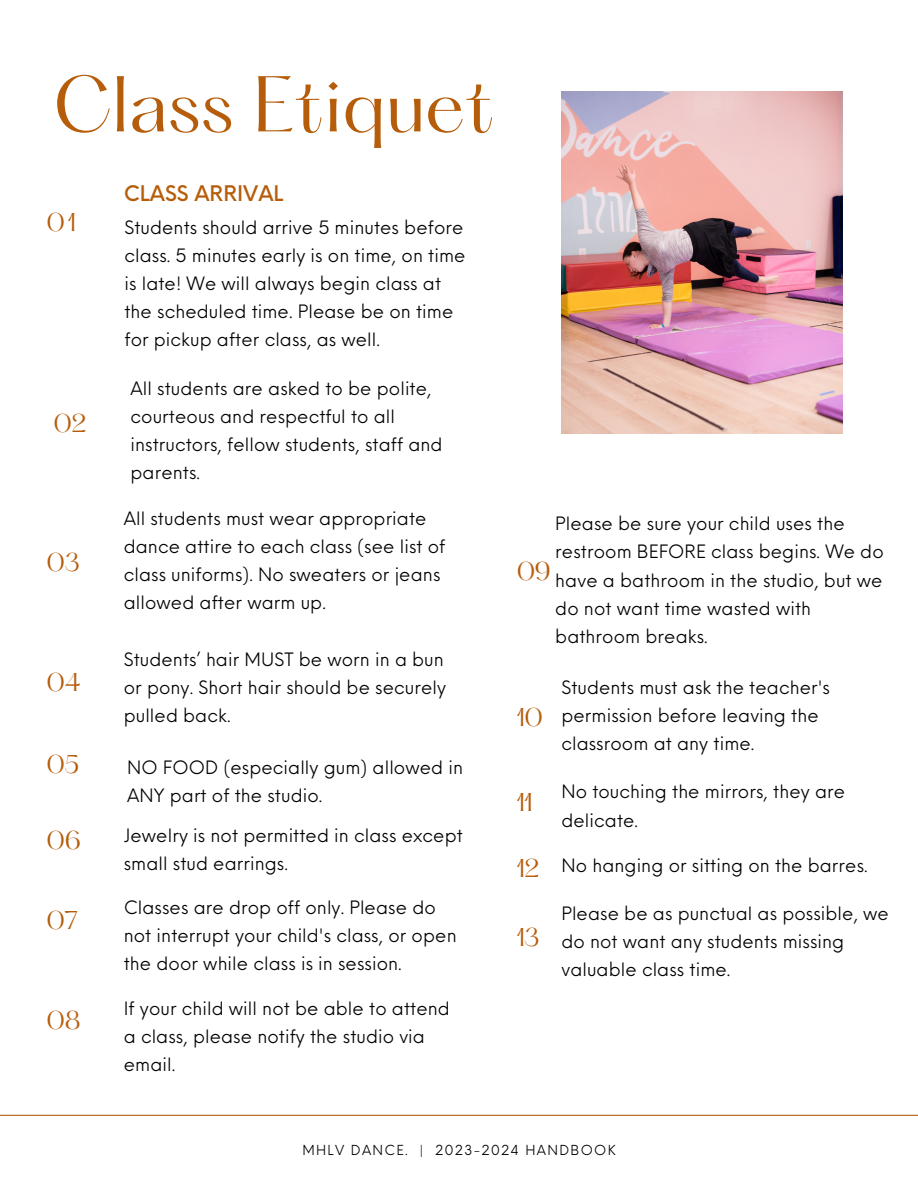
<style>
.page{position:relative;width:918px;height:1188px;background:#fff}
.page>*{position:absolute;margin:0;border:0;box-sizing:border-box;transform-origin:0 0}
.t1{font:69px "Hatton";color:#b65d0b}
.t2{font:22.5px "Hatton";letter-spacing:-.05em;color:#b65d0b}
.t3{font:500 21px "Neue Einstellung";color:#b65d0b}
.t4{font:18px/28.2px "Neue Einstellung";letter-spacing:.005em;color:#000}
.t5{font:13.5px "Neue Einstellung";letter-spacing:.1em;color:#000}
</style>
<div class="page">
<img style="left:561px;top:92px;width:282px;height:342px">
<hr style="left:0;top:1115px;width:918px;height:1px;background:#b65d0b">
<p class="t1" style="left:53px;top:72px;width:443px">Class Etiquet</p>
<p class="t2" style="left:46px;top:211px;width:32px">01</p>
<p class="t2" style="left:53px;top:413px;width:35px">02</p>
<p class="t2" style="left:46px;top:552px;width:35px">03</p>
<p class="t2" style="left:46px;top:672px;width:36px">04</p>
<p class="t2" style="left:46px;top:753px;width:34px">05</p>
<p class="t2" style="left:46px;top:829px;width:37px">06</p>
<p class="t2" style="left:46px;top:910px;width:34px">07</p>
<p class="t2" style="left:46px;top:1009px;width:36px">08</p>
<p class="t3" style="left:124px;top:175px;width:161px">CLASS ARRIVAL</p>
<p class="t4" style="left:124px;top:211px;width:343px">Students should arrive 5 minutes before class. 5 minutes early is on time, on time is late! We will always begin class at the scheduled time. Please be on time for pickup after class, as well.</p>
<p class="t4" style="left:131px;top:373px;width:313px">All students are asked to be polite, courteous and respectful to all instructors, fellow students, staff and parents.</p>
<p class="t4" style="left:124px;top:503px;width:323px">All students must wear appropriate dance attire to each class (see list of class uniforms). No sweaters or jeans allowed after warm up.</p>
<p class="t4" style="left:124px;top:643px;width:324px">Students’ hair MUST be worn in a bun or pony. Short hair should be securely pulled back.</p>
<p class="t4" style="left:127px;top:751px;width:337px">NO FOOD (especially gum) allowed in<br>ANY part of the studio.</p>
<p class="t4" style="left:124px;top:820px;width:341px">Jewelry is not permitted in class except small stud earrings.</p>
<p class="t4" style="left:124px;top:891px;width:334px">Classes are drop off only. Please do not interrupt your child's class, or open the door while class is in session.</p>
<p class="t4" style="left:124px;top:992px;width:328px">If your child will not be able to attend a class, please notify the studio via email.</p>
<p class="t4" style="left:555px;top:508px;width:330px">Please be sure your child uses the restroom BEFORE class begins. We do have a bathroom in the studio, but we do not want time wasted with bathroom breaks.</p>
<p class="t2" style="left:517px;top:560px;width:36px">09</p>
<p class="t2" style="left:517px;top:707px;width:28px">10</p>
<p class="t4" style="left:561px;top:672px;width:270px">Students must ask the teacher's permission before leaving the classroom at any time.</p>
<p class="t2" style="left:517px;top:791px;width:18px">11</p>
<p class="t4" style="left:561px;top:776px;width:285px">No touching the mirrors, they are delicate.</p>
<p class="t2" style="left:517px;top:857px;width:24px">12</p>
<p class="t4" style="left:561px;top:897px;width:329px">Please be as punctual as possible, we do not want any students missing valuable class time.</p>
<p class="t4" style="left:561px;top:850px;width:308px">No hanging or sitting on the barres.</p>
<p class="t2" style="left:517px;top:927px;width:24px">13</p>
<p class="t5" style="left:302px;top:1138px;width:315px">MHLV DANCE. | 2023-2024 HANDBOOK</p>
</div>
